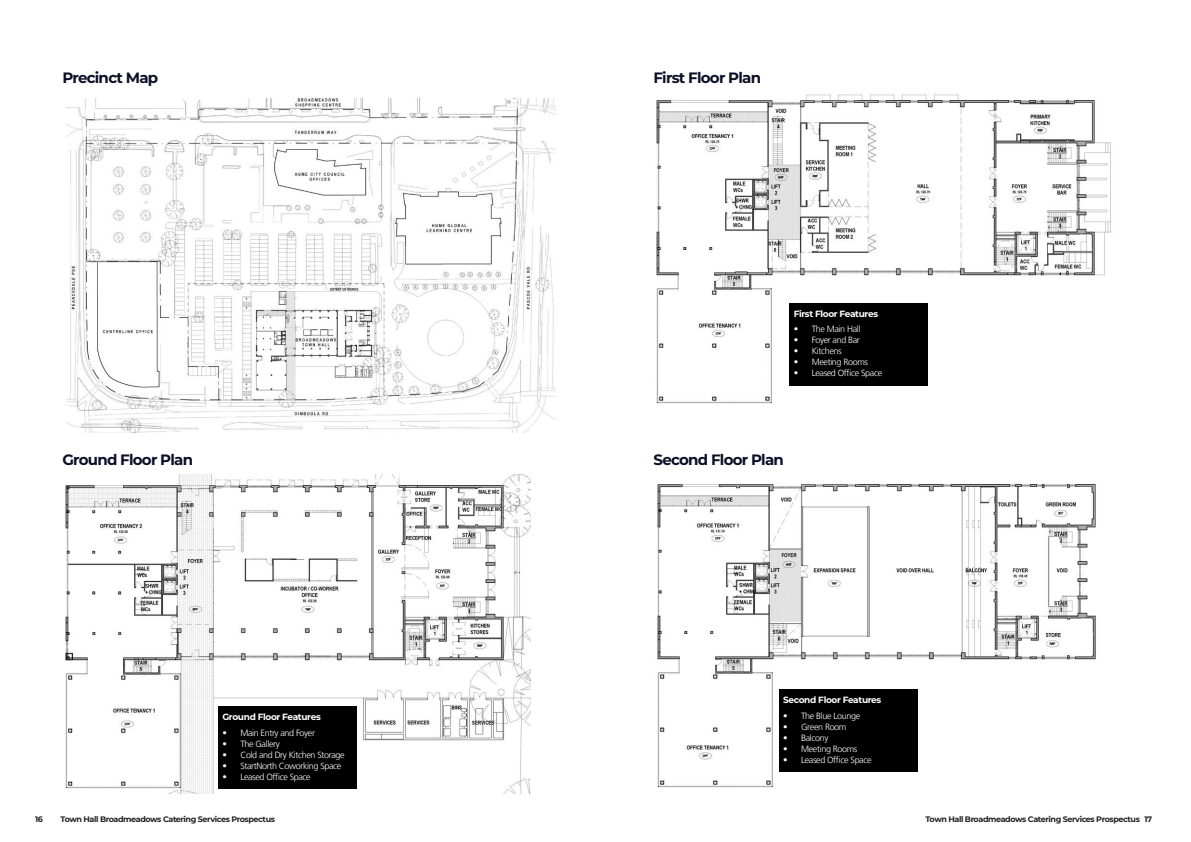
<style>
.page{position:relative;width:1191px;height:842px;background:#fff}
.page>*{position:absolute;margin:0;border:0;box-sizing:border-box;transform-origin:0 0}
.t1{font:700 15px "Montserrat";letter-spacing:-.05em;color:#0b1027}
.t2{font:300 9px "Frutiger LT";letter-spacing:-.04em;color:#fff}
.t3{font:700 9px "Montserrat";letter-spacing:-.04em;color:#fff}
.t4{font:700 8px "Montserrat";letter-spacing:-.05em;color:#231f20}
</style>
<div class="page">
<img style="left:656px;top:94px;width:455px;height:310px">
<img style="left:65px;top:474px;width:465px;height:320px">
<img style="left:657px;top:484px;width:439px;height:304px">
<div style="left:218px;top:706px;width:139px;height:83px;background:#000"></div>
<div style="left:789px;top:303px;width:139px;height:83px;background:#000"></div>
<div style="left:779px;top:689px;width:138px;height:83px;background:#000"></div>
<img style="left:66px;top:97px;width:490px;height:335px">
<h1 class="t1" style="left:62px;top:66px;width:97px">Precinct Map</h1>
<h1 class="t1" style="left:653px;top:66px;width:109px">First Floor Plan</h1>
<p class="t3" style="left:793px;top:307px;width:86px">First Floor Features</p>
<p class="t2" style="left:793px;top:324px;width:68px">• The Main Hall</p>
<p class="t2" style="left:793px;top:335px;width:68px">• Foyer and Bar</p>
<p class="t2" style="left:793px;top:346px;width:49px">• Kitchens</p>
<p class="t2" style="left:793px;top:357px;width:76px">• Meeting Rooms</p>
<p class="t2" style="left:793px;top:368px;width:90px">• Leased Office Space</p>
<h1 class="t1" style="left:62px;top:448px;width:132px">Ground Floor Plan</h1>
<h1 class="t1" style="left:653px;top:448px;width:132px">Second Floor Plan</h1>
<p class="t3" style="left:222px;top:711px;width:100px">Ground Floor Features</p>
<p class="t2" style="left:222px;top:727px;width:94px">• Main Entry and Foyer</p>
<p class="t2" style="left:222px;top:738px;width:59px">• The Gallery</p>
<p class="t2" style="left:222px;top:749px;width:124px">• Cold and Dry Kitchen Storage</p>
<p class="t2" style="left:222px;top:760px;width:121px">• StartNorth Coworking Space</p>
<p class="t2" style="left:222px;top:771px;width:90px">• Leased Office Space</p>
<p class="t3" style="left:783px;top:694px;width:100px">Second Floor Features</p>
<p class="t2" style="left:783px;top:710px;width:78px">• The Blue Lounge</p>
<p class="t2" style="left:783px;top:721px;width:65px">• Green Room</p>
<p class="t2" style="left:783px;top:732px;width:47px">• Balcony</p>
<p class="t2" style="left:783px;top:743px;width:76px">• Meeting Rooms</p>
<p class="t2" style="left:783px;top:754px;width:90px">• Leased Office Space</p>
<p class="t4" style="left:35px;top:813px;width:9px">16</p>
<p class="t4" style="left:61px;top:813px;width:216px">Town Hall Broadmeadows Catering Services Prospectus</p>
<p class="t4" style="left:925px;top:813px;width:228px">Town Hall Broadmeadows Catering Services Prospectus 17</p>
</div>
